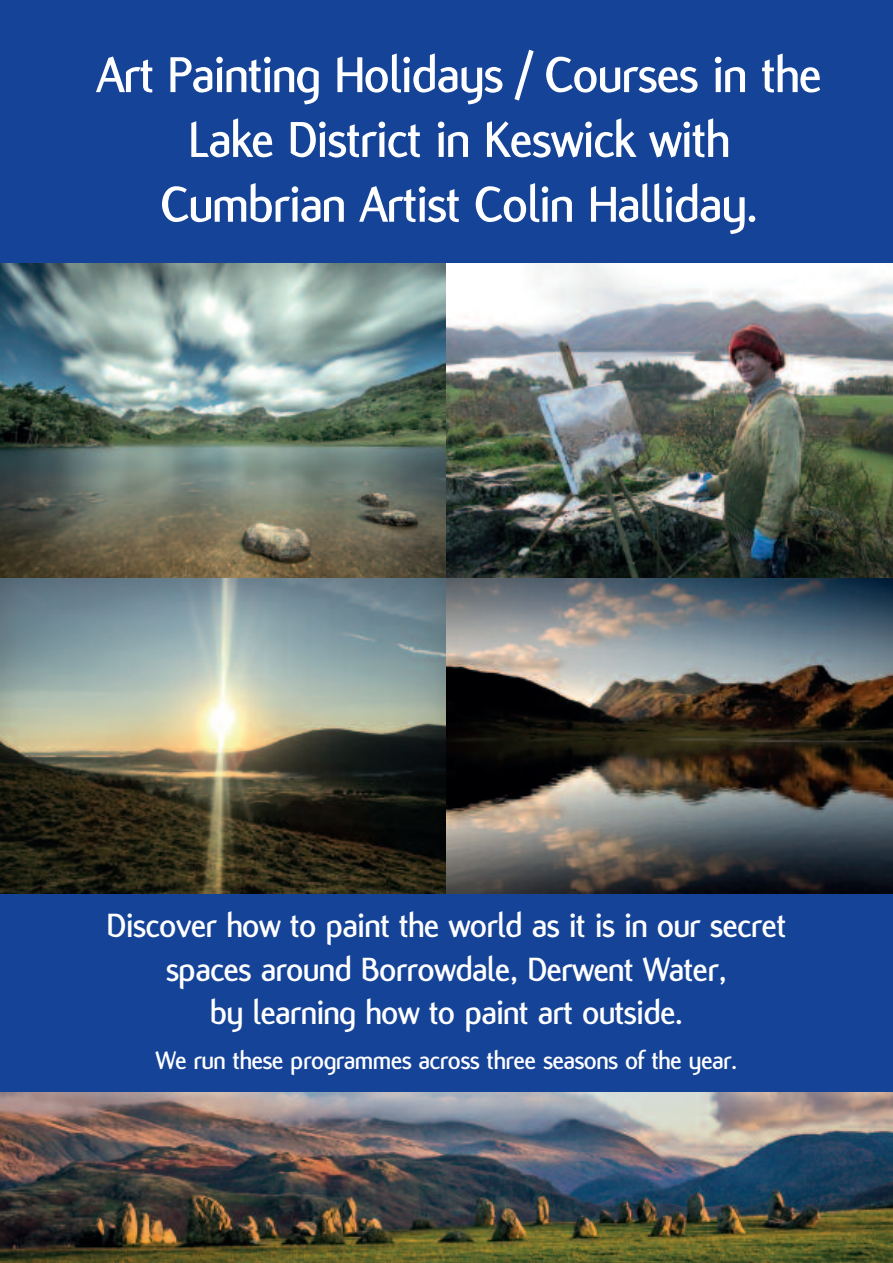
<style>
.page{position:relative;width:893px;height:1263px;background:#154398}
.page>*{position:absolute;margin:0;border:0;box-sizing:border-box;transform-origin:0 0}
.t1{font:700 54px/64.8px "Flux";letter-spacing:-.025em;color:#fff;text-align:center}
.t2{font:700 36px/43.2px "Flux";letter-spacing:-.025em;color:#fff;text-align:center}
.t3{font:700 27px "Flux";letter-spacing:-.025em;color:#fff}
</style>
<div class="page">
<img style="left:0;top:264px;width:446px;height:314px">
<img style="left:0;top:578px;width:446px;height:315px">
<img style="left:446px;top:264px;width:447px;height:314px">
<img style="left:446px;top:578px;width:447px;height:315px">
<img style="left:0;top:1093px;width:893px;height:170px">
<h1 class="t1" style="left:97px;top:41px;width:727px">Art Painting Holidays / Courses in the<br>Lake District in Keswick with<br>Cumbrian Artist Colin Halliday.</h1>
<p class="t2" style="left:107px;top:903px;width:681px">Discover how to paint the world as it is in our secret spaces around Borrowdale, Derwent Water,<br>by learning how to paint art outside.</p>
<p class="t3" style="left:156px;top:1043px;width:583px">We run these programmes across three seasons of the year.</p>
</div>
